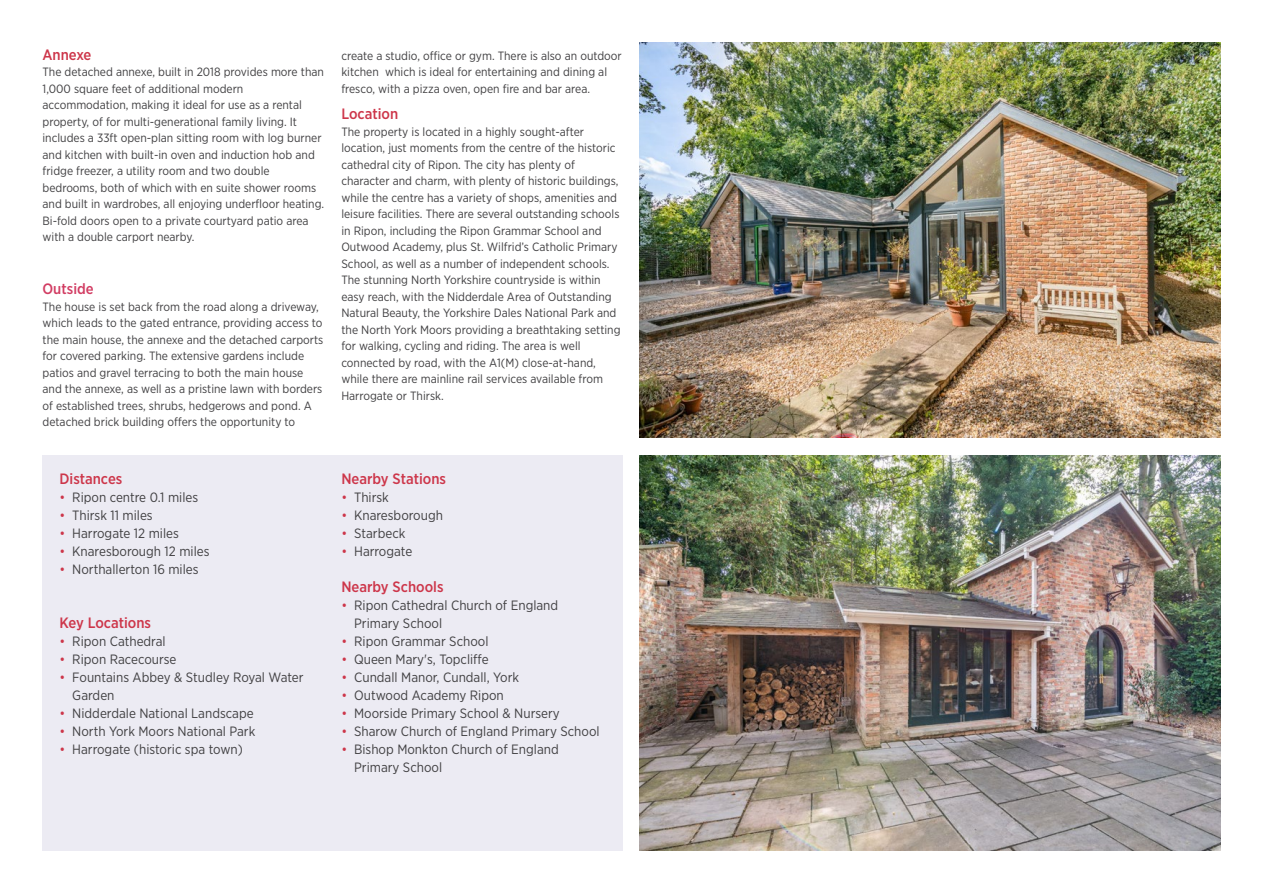
<style>
.page{position:relative;width:1263px;height:893px;background:#fff}
.page>*{position:absolute;margin:0;border:0;box-sizing:border-box;transform-origin:0 0}
.t1{font:500 15px "Gotham Narrow";color:#cd364a}
.t2{font:500 15px "Gotham Narrow";color:#d23d63}
.t3{font:13.5px/18px "Gotham Narrow";color:#414042}
.t4{font:12px/16.5px "Gotham Narrow";color:#414042}
.s1{color:#cd364a}
</style>
<div class="page">
<img style="left:640px;top:455px;width:580px;height:395px">
<img style="left:640px;top:43px;width:580px;height:395px">
<div style="left:43px;top:455px;width:580px;height:395px;background:#ecebf3"></div>
<p class="t1" style="left:43px;top:45px;width:50px">Annexe</p>
<p class="t4" style="left:43px;top:64px;width:283px">The detached annexe, built in 2018 provides more than 1,000 square feet of additional modern accommodation, making it ideal for use as a rental property, of for multi-generational family living. It includes a 33ft open-plan sitting room with log burner and kitchen with built-in oven and induction hob and fridge freezer, a utility room and two double bedrooms, both of which with en suite shower rooms and built in wardrobes, all enjoying underfloor heating.<br>Bi-fold doors open to a private courtyard patio area with a double carport nearby.</p>
<p class="t2" style="left:43px;top:280px;width:53px">Outside</p>
<p class="t4" style="left:43px;top:298px;width:282px">The house is set back from the road along a driveway, which leads to the gated entrance, providing access to the main house, the annexe and the detached carports for covered parking. The extensive gardens include patios and gravel terracing to both the main house and the annexe, as well as a pristine lawn with borders of established trees, shrubs, hedgerows and pond. A detached brick building offers the opportunity to</p>
<p class="t1" style="left:60px;top:469px;width:64px">Distances</p>
<p class="t3" style="left:60px;top:488px;width:140px"><span class="s1">•</span> Ripon centre 0.1 miles</p>
<p class="t3" style="left:60px;top:506px;width:95px"><span class="s1">•</span> Thirsk 11 miles</p>
<p class="t3" style="left:60px;top:524px;width:121px"><span class="s1">•</span> Harrogate 12 miles</p>
<p class="t3" style="left:60px;top:542px;width:152px"><span class="s1">•</span> Knaresborough 12 miles</p>
<p class="t3" style="left:60px;top:560px;width:141px"><span class="s1">•</span> Northallerton 16 miles</p>
<p class="t1" style="left:60px;top:613px;width:93px">Key Locations</p>
<p class="t3" style="left:60px;top:632px;width:108px"><span class="s1">•</span> Ripon Cathedral</p>
<p class="t3" style="left:60px;top:650px;width:118px"><span class="s1">•</span> Ripon Racecourse</p>
<p class="t3" style="left:72px;top:668px;width:233px;text-indent:-13px"><span class="s1">•</span> Fountains Abbey &amp; Studley Royal Water<br>Garden</p>
<p class="t3" style="left:60px;top:704px;width:196px"><span class="s1">•</span> Nidderdale National Landscape</p>
<p class="t3" style="left:60px;top:722px;width:197px"><span class="s1">•</span> North York Moors National Park</p>
<p class="t3" style="left:60px;top:740px;width:185px"><span class="s1">•</span> Harrogate (historic spa town)</p>
<p class="t4" style="left:341px;top:47px;width:282px">create a studio, office or gym. There is also an outdoor kitchen which is ideal for entertaining and dining al fresco, with a pizza oven, open fire and bar area.</p>
<p class="t1" style="left:341px;top:104px;width:58px">Location</p>
<p class="t4" style="left:341px;top:123px;width:281px">The property is located in a highly sought-after location, just moments from the centre of the historic cathedral city of Ripon. The city has plenty of character and charm, with plenty of historic buildings, while the centre has a variety of shops, amenities and leisure facilities. There are several outstanding schools in Ripon, including the Ripon Grammar School and Outwood Academy, plus St. Wilfrid’s Catholic Primary School, as well as a number of independent schools.<br>The stunning North Yorkshire countryside is within easy reach, with the Nidderdale Area of Outstanding Natural Beauty, the Yorkshire Dales National Park and the North York Moors providing a breathtaking setting for walking, cycling and riding. The area is well connected by road, with the A1(M) close-at-hand, while there are mainline rail services available from Harrogate or Thirsk.</p>
<p class="t1" style="left:341px;top:469px;width:106px">Nearby Stations</p>
<p class="t3" style="left:341px;top:488px;width:49px"><span class="s1">•</span> Thirsk</p>
<p class="t3" style="left:341px;top:506px;width:103px"><span class="s1">•</span> Knaresborough</p>
<p class="t3" style="left:341px;top:524px;width:66px"><span class="s1">•</span> Starbeck</p>
<p class="t3" style="left:341px;top:542px;width:72px"><span class="s1">•</span> Harrogate</p>
<p class="t1" style="left:341px;top:577px;width:104px">Nearby Schools</p>
<p class="t3" style="left:354px;top:596px;width:206px;text-indent:-13px"><span class="s1">•</span> Ripon Cathedral Church of England<br>Primary School</p>
<p class="t3" style="left:341px;top:632px;width:149px"><span class="s1">•</span> Ripon Grammar School</p>
<p class="t3" style="left:341px;top:650px;width:149px"><span class="s1">•</span> Queen Mary's, Topcliffe</p>
<p class="t3" style="left:341px;top:668px;width:179px"><span class="s1">•</span> Cundall Manor, Cundall, York</p>
<p class="t3" style="left:341px;top:686px;width:164px"><span class="s1">•</span> Outwood Academy Ripon</p>
<p class="t3" style="left:341px;top:704px;width:220px"><span class="s1">•</span> Moorside Primary School &amp; Nursery</p>
<p class="t3" style="left:341px;top:722px;width:260px"><span class="s1">•</span> Sharow Church of England Primary School</p>
<p class="t3" style="left:354px;top:740px;width:206px;text-indent:-13px"><span class="s1">•</span> Bishop Monkton Church of England<br>Primary School</p>
</div>
